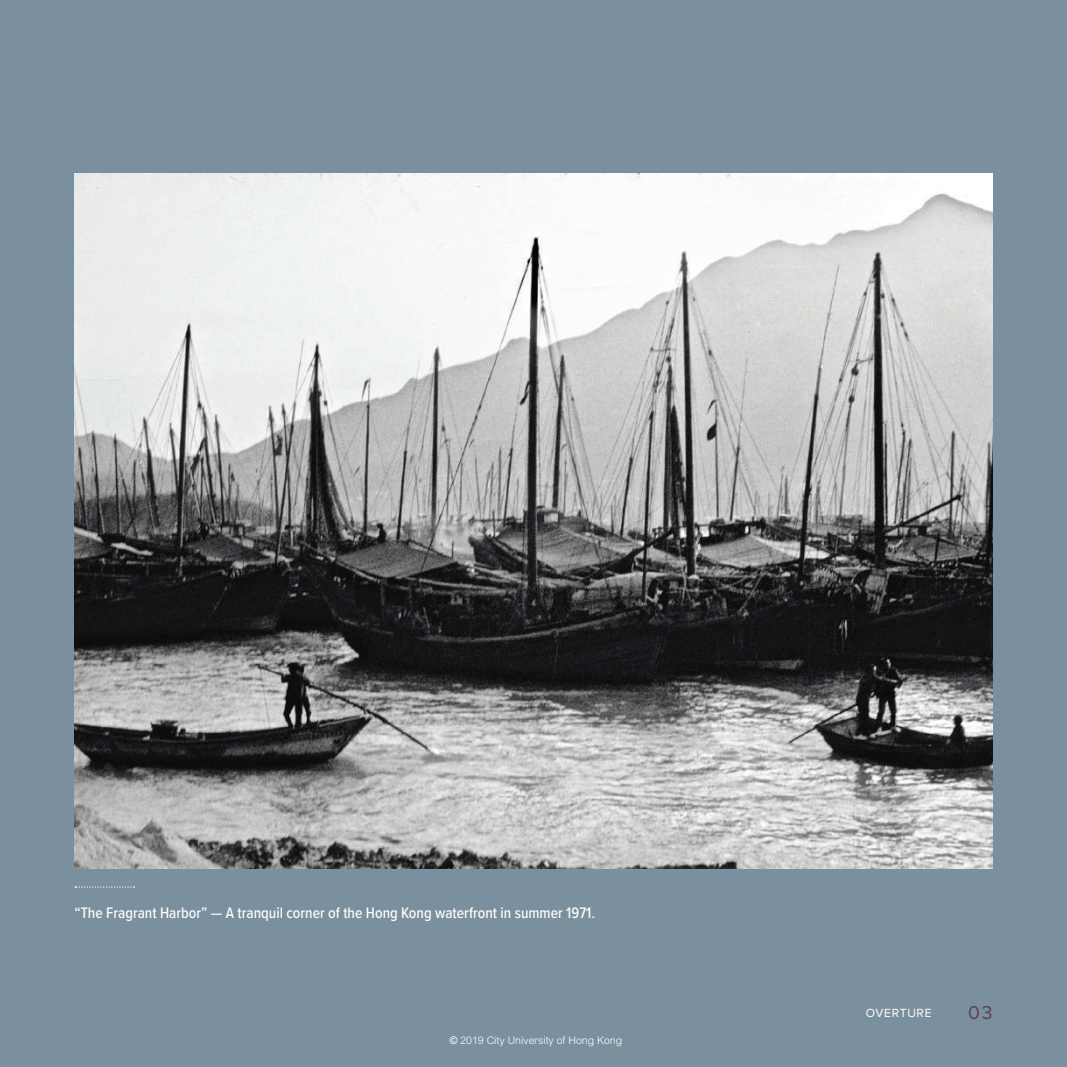
<style>
.page{position:relative;width:1067px;height:1067px;background:#7b909e}
.page>*{position:absolute;margin:0;border:0;box-sizing:border-box;transform-origin:0 0}
.t1{font:19.25px "Proxima Nova";color:#5b4250}
.t2{font:500 15.75px "Proxima Nova Cond";color:#fff}
.t3{font:12.25px "Proxima Nova";letter-spacing:.05em;color:#fff}
.t4{font:300 10.5px "M Hei HK";color:#fff}
.s1{font-family:"Arial";font-weight:400}
</style>
<div class="page">
<img style="left:74px;top:174px;width:918px;height:694px">
<svg style="left:75px;top:886px;width:59px;height:1px"></svg>
<p class="t2" style="left:74px;top:901px;width:522px">“The Fragrant Harbor” — A tranquil corner of the Hong Kong waterfront in summer 1971.</p>
<p class="t4" style="left:450px;top:1034px;width:174px"><span class="s1">©</span> 2019 City University of Hong Kong</p>
<p class="t3" style="left:866px;top:1004px;width:67px">OVERTURE</p>
<p class="t1" style="left:968px;top:998px;width:26px">03</p>
</div>
